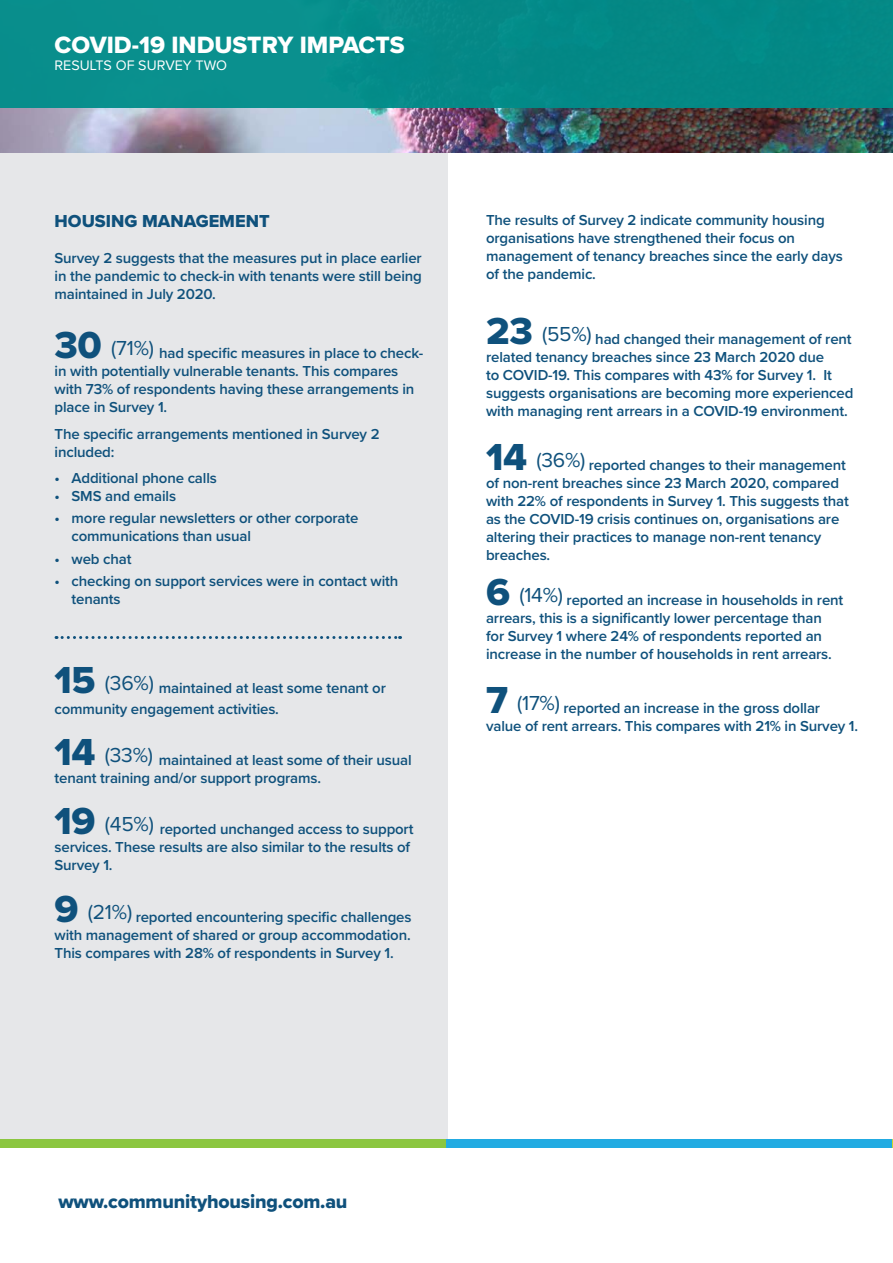
<style>
.page{position:relative;width:893px;height:1263px;background:#fff}
.page>*{position:absolute;margin:0;border:0;box-sizing:border-box;transform-origin:0 0}
.t1{font:24.45px "Proxima Nova Extrabld";color:#fff}
.t2{font:19.5px "Proxima Nova Extrabld";letter-spacing:-.01em;color:#0f517c}
.t3{font:18px "Proxima Nova Extrabld";color:#0f517c}
.t4{font:600 15px/18px "Proxima Nova";letter-spacing:-.01em;color:#0f517c}
.t5{font:14.25px "Proxima Nova";color:#fff}
.s1{font-family:"Proxima Nova Extrabld";font-weight:400;font-size:39px}
</style>
<div class="page">
<div style="left:0;top:142px;width:448px;height:997px;background:#e6e7e9"></div>
<img style="left:0;top:107px;width:893px;height:46px">
<div style="left:0;top:0;width:893px;height:107px;background:#008d8a"></div>
<div style="left:0;top:1139px;width:893px;height:8px;background:#8bc640"></div>
<div style="left:446px;top:1139px;width:446px;height:8px;background:#22abe2"></div>
<svg style="left:56px;top:636px;width:345px;height:3px"></svg>
<p class="t1" style="left:55px;top:26px;width:352px">COVID-19 INDUSTRY IMPACTS</p>
<p class="t5" style="left:55px;top:57px;width:174px">RESULTS OF SURVEY TWO</p>
<p class="t3" style="left:55px;top:207px;width:217px">HOUSING MANAGEMENT</p>
<p class="t4" style="left:55px;top:248px;width:369px;text-align:justify">Survey 2 suggests that the measures put in place earlier in the pandemic to check-in with tenants were still being maintained in July 2020.</p>
<p class="t4" style="left:55px;top:344px;width:370px"><span class="s1">30</span> <sup>(71%)</sup> had specific measures in place to check&shy;in with potentially vulnerable tenants. This compares with 73% of respondents having these arrangements in place in Survey 1.</p>
<p class="t4" style="left:55px;top:424px;width:327px">The specific arrangements mentioned in Survey 2 included:</p>
<p class="t4" style="left:55px;top:469px;width:164px">• Additional phone calls</p>
<p class="t4" style="left:55px;top:487px;width:123px">• SMS and emails</p>
<p class="t4" style="left:72px;top:509px;width:288px;text-indent:-17px">• more regular newsletters or other corporate communications than usual</p>
<p class="t4" style="left:55px;top:549px;width:78px">• web chat</p>
<p class="t4" style="left:72px;top:571px;width:328px;text-indent:-17px">• checking on support services were in contact with tenants</p>
<p class="t4" style="left:55px;top:677px;width:333px;line-height:21px"><span class="s1">15</span> <sup>(36%)</sup> maintained at least some tenant or community engagement activities.</p>
<p class="t4" style="left:55px;top:750px;width:359px"><span class="s1">14</span> <sup>(33%)</sup> maintained at least some of their usual tenant training and/or support programs.</p>
<p class="t4" style="left:55px;top:819px;width:360px"><span class="s1">19</span> <sup>(45%)</sup> reported unchanged access to support services. These results are also similar to the results of<br>Survey 1.</p>
<p class="t4" style="left:55px;top:908px;width:359px;text-align:justify"><span class="s1">9</span> <sup>(21%)</sup> reported encountering specific challenges with management of shared or group accommodation.<br>This compares with 28% of respondents in Survey 1.</p>
<p class="t4" style="left:486px;top:210px;width:358px">The results of Survey 2 indicate community housing organisations have strengthened their focus on management of tenancy breaches since the early days of the pandemic.</p>
<p class="t4" style="left:486px;top:329px;width:369px"><span class="s1">23</span> <sup>(55%)</sup> had changed their management of rent related tenancy breaches since 23 March 2020 due<br>to COVID-19. This compares with 43% for Survey 1. It suggests organisations are becoming more experienced with managing rent arrears in a COVID-19 environment.</p>
<p class="t4" style="left:486px;top:455px;width:364px"><span class="s1">14</span> <sup>(36%)</sup> reported changes to their management of non-rent breaches since 23 March 2020, compared with 22% of respondents in Survey 1. This suggests that as the COVID-19 crisis continues on, organisations are altering their practices to manage non-rent tenancy breaches.</p>
<p class="t4" style="left:486px;top:590px;width:359px"><span class="s1">6</span> <sup>(14%)</sup> reported an increase in households in rent arrears, this is a significantly lower percentage than for Survey 1 where 24% of respondents reported an increase in the number of households in rent arrears.</p>
<p class="t4" style="left:486px;top:698px;width:374px"><span class="s1">7</span> <sup>(17%)</sup> reported an increase in the gross dollar value of rent arrears. This compares with 21% in Survey 1.</p>
<p class="t2" style="left:58px;top:1187px;width:291px">www.communityhousing.com.au</p>
</div>
